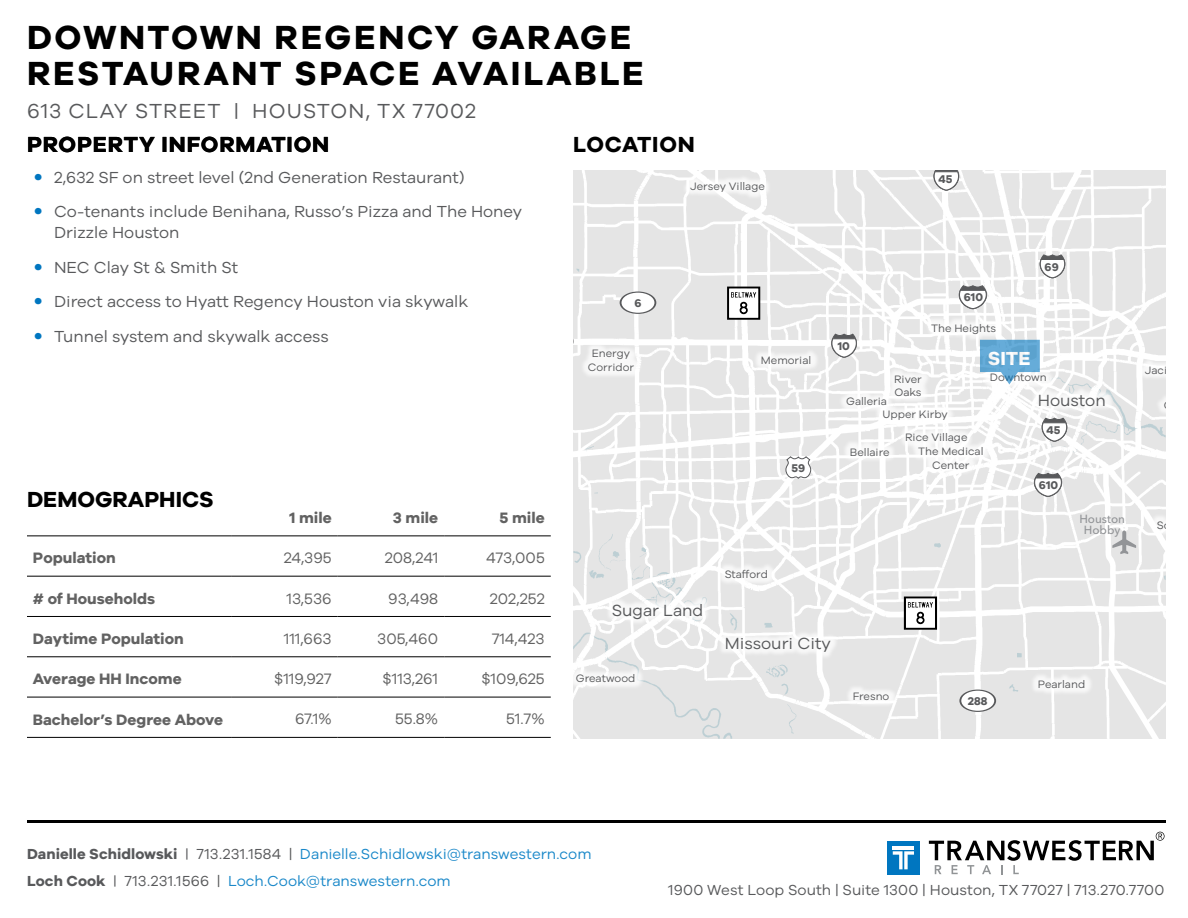
<style>
.page{position:relative;width:1188px;height:918px;background:#fff}
.page>*{position:absolute;margin:0;border:0;box-sizing:border-box;transform-origin:0 0}
.t1{font:700 34.5px/36px "Galyon";letter-spacing:.07em;color:#000}
.t2{font:700 22.5px "Galyon";letter-spacing:.025em;color:#000}
.t3{font:700 22.5px "Galyon";color:#000}
.t4{font:21px "Galyon";letter-spacing:.05em;color:#58595b}
.t5{font:700 19.5px "Galyon";color:#fff}
.t6{font:16.65px "Galyon";color:#58595b}
.t7{font:16.5px/21px "Galyon";color:#58595b}
.t8{font:15.6px "Galyon";color:#626262}
.t9{font:700 15.6px "Galyon";color:#626262}
.t10{font:15px/27.3px "Galyon";color:#1a88c9}
.t11{font:15px "Galyon";letter-spacing:.01em;color:#58595b}
.t12{font:500 11.7px/11.1px "Avenir Next LT Pro";color:#929497;text-align:center}
.t13{font:700 11.55px "Galyon";color:#58595b}
.t14{font:11.1px/13.4px "Galyon";color:#58595b;text-align:center}
.s1{font-size:22.5px;color:#0076c0}
.s2{font-weight:700;color:#58595b}
.s3{color:#58595b}
</style>
<div class="page">
<svg style="left:573px;top:171px;width:593px;height:568px;fill:#e5e5e5"></svg>
<img style="left:603px;top:595px;width:109px;height:32px">
<img style="left:608px;top:597px;width:100px;height:27px">
<img style="left:717px;top:629px;width:123px;height:31px">
<img style="left:720px;top:631px;width:116px;height:26px">
<img style="left:681px;top:173px;width:92px;height:28px">
<img style="left:685px;top:176px;width:85px;height:22px">
<img style="left:580px;top:341px;width:64px;height:38px">
<img style="left:582px;top:343px;width:58px;height:35px">
<img style="left:752px;top:347px;width:68px;height:25px">
<img style="left:756px;top:350px;width:60px;height:21px">
<img style="left:1149px;top:513px;width:17px;height:25px">
<img style="left:1152px;top:515px;width:14px;height:21px">
<img style="left:1029px;top:671px;width:65px;height:25px">
<img style="left:1033px;top:674px;width:57px;height:21px">
<img style="left:716px;top:561px;width:61px;height:25px">
<img style="left:720px;top:564px;width:53px;height:21px">
<img style="left:841px;top:439px;width:57px;height:25px">
<img style="left:845px;top:442px;width:52px;height:20px">
<img style="left:837px;top:389px;width:47px;height:25px">
<img style="left:841px;top:392px;width:43px;height:20px">
<img style="left:909px;top:452px;width:84px;height:24px">
<img style="left:914px;top:452px;width:75px;height:24px">
<img style="left:898px;top:429px;width:77px;height:24px">
<img style="left:900px;top:429px;width:33px;height:20px">
<img style="left:923px;top:315px;width:10px;height:28px">
<img style="left:926px;top:318px;width:7px;height:21px">
<img style="left:884px;top:366px;width:48px;height:35px">
<img style="left:890px;top:368px;width:36px;height:33px">
<img style="left:873px;top:401px;width:60px;height:28px">
<img style="left:877px;top:404px;width:56px;height:21px">
<img style="left:573px;top:666px;width:72px;height:25px">
<img style="left:573px;top:668px;width:68px;height:21px">
<img style="left:844px;top:684px;width:54px;height:25px">
<img style="left:848px;top:686px;width:46px;height:21px">
<svg style="left:727px;top:287px;width:33px;height:33px"></svg>
<svg style="left:904px;top:597px;width:33px;height:33px"></svg>
<svg style="left:573px;top:331px;width:1px;height:25px"></svg>
<svg style="left:831px;top:333px;width:27px;height:25px"></svg>
<svg style="left:1112px;top:530px;width:24px;height:24px"></svg>
<svg style="left:1033px;top:472px;width:30px;height:25px"></svg>
<svg style="left:620px;top:292px;width:36px;height:22px"></svg>
<div style="left:622px;top:293px;width:32px;height:20px;background:#fff;border-radius:50%"></div>
<svg style="left:959px;top:690px;width:37px;height:22px"></svg>
<div style="left:961px;top:691px;width:33px;height:20px;background:#fff;border-radius:50%"></div>
<svg style="left:785px;top:456px;width:27px;height:23px"></svg>
<svg style="left:933px;top:171px;width:233px;height:281px"></svg>
<hr style="left:27px;top:535px;width:204px;height:1px;background:#000">
<hr style="left:231px;top:535px;width:107px;height:1px;background:#000">
<hr style="left:338px;top:535px;width:106px;height:1px;background:#000">
<hr style="left:444px;top:535px;width:107px;height:1px;background:#000">
<hr style="left:27px;top:576px;width:204px;height:1px;background:#000">
<hr style="left:231px;top:576px;width:107px;height:1px;background:#000">
<hr style="left:338px;top:576px;width:106px;height:1px;background:#000">
<hr style="left:444px;top:576px;width:107px;height:1px;background:#000">
<hr style="left:27px;top:616px;width:204px;height:1px;background:#000">
<hr style="left:231px;top:616px;width:107px;height:1px;background:#000">
<hr style="left:338px;top:616px;width:106px;height:1px;background:#000">
<hr style="left:444px;top:616px;width:107px;height:1px;background:#000">
<hr style="left:27px;top:656px;width:204px;height:1px;background:#000">
<hr style="left:231px;top:656px;width:107px;height:1px;background:#000">
<hr style="left:338px;top:656px;width:106px;height:1px;background:#000">
<hr style="left:444px;top:656px;width:107px;height:1px;background:#000">
<hr style="left:27px;top:697px;width:204px;height:1px;background:#000">
<hr style="left:231px;top:697px;width:107px;height:1px;background:#000">
<hr style="left:338px;top:697px;width:106px;height:1px;background:#000">
<hr style="left:444px;top:697px;width:107px;height:1px;background:#000">
<hr style="left:27px;top:737px;width:204px;height:1px;background:#000">
<hr style="left:231px;top:737px;width:107px;height:1px;background:#000">
<hr style="left:338px;top:737px;width:106px;height:1px;background:#000">
<hr style="left:444px;top:737px;width:107px;height:1px;background:#000">
<hr style="left:27px;top:820px;width:1139px;height:2px;background:#000">
<div style="left:887px;top:841px;width:33px;height:33px;background:#0076c0"></div>
<svg style="left:893px;top:851px;width:21px;height:18px"></svg>
<hr style="left:893px;top:846px;width:21px;height:4px;background:#fff">
<svg style="left:929px;top:832px;width:236px;height:42px"></svg>
<h1 class="t1" style="left:27px;top:19px;width:618px">DOWNTOWN REGENCY GARAGE<br>RESTAURANT SPACE AVAILABLE</h1>
<p class="t4" style="left:27px;top:95px;width:450px">613 CLAY STREET | HOUSTON, TX 77002</p>
<h2 class="t2" style="left:27px;top:130px;width:304px">PROPERTY INFORMATION</h2>
<p class="t7" style="left:34px;top:165px;width:432px"><span class="s1">•</span> 2,632 SF on street level (2nd Generation Restaurant)</p>
<p class="t7" style="left:54px;top:200px;width:470px;text-indent:-20px"><span class="s1">•</span> Co-tenants include Benihana, Russo’s Pizza and The Honey<br>Drizzle Houston</p>
<p class="t7" style="left:34px;top:255px;width:206px"><span class="s1">•</span> NEC Clay St &amp; Smith St</p>
<p class="t7" style="left:34px;top:290px;width:436px"><span class="s1">•</span> Direct access to Hyatt Regency Houston via skywalk</p>
<p class="t7" style="left:34px;top:324px;width:297px"><span class="s1">•</span> Tunnel system and skywalk access</p>
<h2 class="t3" style="left:27px;top:485px;width:188px">DEMOGRAPHICS</h2>
<p class="t9" style="left:289px;top:508px;width:44px">1 mile</p>
<p class="t9" style="left:393px;top:508px;width:47px">3 mile</p>
<p class="t9" style="left:500px;top:508px;width:47px">5 mile</p>
<p class="t9" style="left:33px;top:549px;width:84px">Population</p>
<p class="t8" style="left:284px;top:546px;width:49px">24,395</p>
<p class="t8" style="left:385px;top:546px;width:55px">208,241</p>
<p class="t8" style="left:486px;top:546px;width:60px">473,005</p>
<p class="t9" style="left:33px;top:589px;width:124px"># of Households</p>
<p class="t8" style="left:287px;top:587px;width:47px">13,536</p>
<p class="t8" style="left:388px;top:587px;width:52px">93,498</p>
<p class="t8" style="left:490px;top:587px;width:56px">202,252</p>
<p class="t9" style="left:33px;top:629px;width:152px">Daytime Population</p>
<p class="t8" style="left:284px;top:627px;width:49px">111,663</p>
<p class="t8" style="left:377px;top:627px;width:62px">305,460</p>
<p class="t8" style="left:492px;top:627px;width:55px">714,423</p>
<p class="t9" style="left:33px;top:669px;width:150px">Average HH Income</p>
<p class="t8" style="left:274px;top:667px;width:59px">$119,927</p>
<p class="t8" style="left:383px;top:667px;width:57px">$113,261</p>
<p class="t8" style="left:481px;top:667px;width:65px">$109,625</p>
<p class="t9" style="left:33px;top:710px;width:192px">Bachelor’s Degree Above</p>
<p class="t8" style="left:295px;top:708px;width:38px">67.1%</p>
<p class="t8" style="left:395px;top:708px;width:44px">55.8%</p>
<p class="t8" style="left:506px;top:708px;width:40px">51.7%</p>
<h2 class="t2" style="left:573px;top:130px;width:123px">LOCATION</h2>
<p class="t14" style="left:690px;top:179px;width:76px">Jersey Village</p>
<p class="t13" style="left:938px;top:172px;width:15px">45</p>
<p class="t13" style="left:635px;top:296px;width:9px">6</p>
<p class="t14" style="left:588px;top:346px;width:48px">Energy<br>Corridor</p>
<p class="t14" style="left:761px;top:352px;width:52px">Memorial</p>
<p class="t13" style="left:791px;top:461px;width:15px">59</p>
<p class="t6" style="left:612px;top:598px;width:93px">Sugar Land</p>
<p class="t14" style="left:725px;top:567px;width:45px">Stafford</p>
<p class="t13" style="left:838px;top:339px;width:14px">10</p>
<p class="t13" style="left:964px;top:290px;width:21px">610</p>
<p class="t14" style="left:931px;top:321px;width:67px">The Heights</p>
<p class="t5" style="left:988px;top:346px;width:44px">SITE</p>
<p class="t13" style="left:1045px;top:259px;width:16px">69</p>
<p class="t14" style="left:894px;top:371px;width:29px">River</p>
<p class="t14" style="left:990px;top:370px;width:58px">Downtown</p>
<p class="t14" style="left:883px;top:380px;width:67px;line-height:21.8px;text-align:left;text-indent:12px">Oaks<br>Upper Kirby</p>
<p class="t6" style="left:1038px;top:388px;width:70px">Houston</p>
<p class="t14" style="left:846px;top:394px;width:42px">Galleria</p>
<p class="t14" style="left:850px;top:444px;width:41px">Bellaire</p>
<p class="t14" style="left:905px;top:430px;width:64px">Rice Village</p>
<p class="t14" style="left:918px;top:444px;width:67px">The Medical<br>Center</p>
<p class="t13" style="left:1047px;top:423px;width:15px">45</p>
<p class="t13" style="left:1039px;top:478px;width:21px">610</p>
<p class="t12" style="left:1079px;top:513px;width:47px">Houston<br>Hobby</p>
<p class="t14" style="left:576px;top:671px;width:61px">Greatwood</p>
<p class="t6" style="left:725px;top:631px;width:108px">Missouri City</p>
<p class="t14" style="left:853px;top:689px;width:38px">Fresno</p>
<p class="t13" style="left:968px;top:694px;width:21px">288</p>
<p class="t14" style="left:1038px;top:677px;width:49px">Pearland</p>
<p class="t14" style="left:1145px;top:362px;width:42px">Jacinto</p>
<p class="t10" style="left:27px;top:838px;width:566px"><span class="s2">Danielle Schidlowski</span> <span class="s3">| 713.231.1584 |</span> Danielle.Schidlowski@transwestern.com<br><span class="s2">Loch Cook</span> <span class="s3">| 713.231.1566 |</span> Loch.Cook@transwestern.com</p>
<p class="t11" style="left:668px;top:879px;width:498px">1900 West Loop South | Suite 1300 | Houston, TX 77027 | 713.270.7700</p>
</div>
